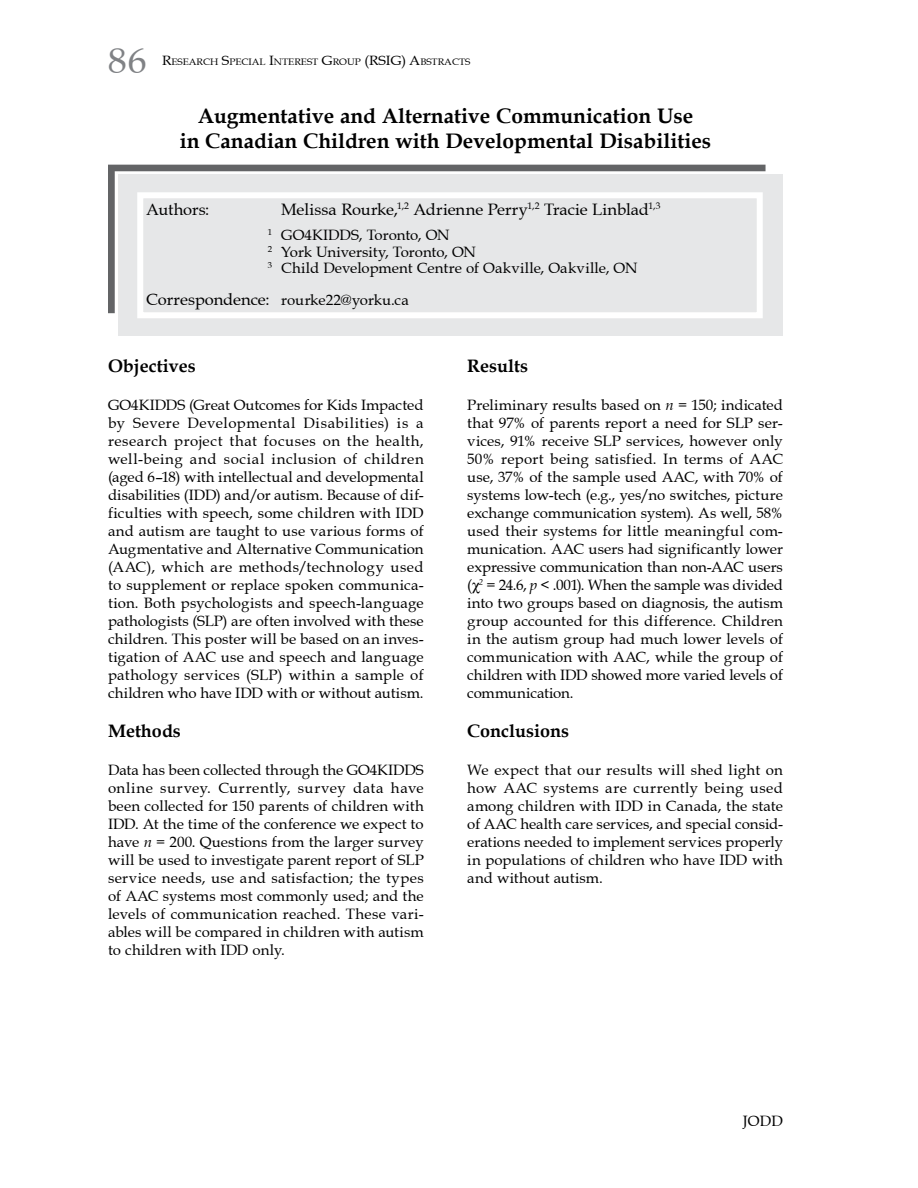
<style>
.page{position:relative;width:918px;height:1188px;background:#fff}
.page>*{position:absolute;margin:0;border:0;box-sizing:border-box;transform-origin:0 0}
.t1{font:36px "Book Antiqua";color:#808285;scale:1.05 1}
.t2{font:700 21px/25.2px "Book Antiqua";color:#000;text-align:center}
.t3{font:700 18px "Book Antiqua";color:#000}
.t4{font:16.5px "Book Antiqua";letter-spacing:-.005em;color:#000}
.t5{font:15px/18px "Book Antiqua";color:#000;text-align:justify}
.t6{font:9.45px "Book Antiqua";color:#000;scale:1.05 1}
.s1{font-size:13.5px}
.s2{font-size:16.5px}
.s3{font-style:italic}
</style>
<div class="page">
<svg style="left:108px;top:165px;width:658px;height:148px;fill:#636466"></svg>
<div style="left:118px;top:174px;width:664px;height:162px;background:#e6e7e8"></div>
<div style="left:137px;top:192px;width:626px;height:126px;border:6px solid #fff"></div>
<h1 class="t1" style="left:108px;top:38px;width:38px">86</h1>
<p class="t6" style="left:162px;top:56px;width:295px"><span class="s1">R</span>ESEARCH <span class="s1">S</span>PECIAL <span class="s1">I</span>NTEREST <span class="s1">G</span>ROUP <span class="s1">(RSIG) A</span>BSTRACTS</p>
<h2 class="t2" style="left:180px;top:103px;width:533px">Augmentative and Alternative Communication Use<br>in Canadian Children with Developmental Disabilities</h2>
<p class="t4" style="left:146px;top:199px;width:65px">Authors:</p>
<p class="t4" style="left:281px;top:199px;width:381px">Melissa Rourke,<sup>1,2</sup> Adrienne Perry<sup>1,2</sup> Tracie Linblad<sup>1,3</sup></p>
<p class="t5" style="left:268px;top:227px;width:371px;line-height:16.5px;text-align:left"><sup>1</sup> GO4KIDDS, Toronto, ON<br><sup>2</sup> York University, Toronto, ON<br><sup>3</sup> Child Development Centre of Oakville, Oakville, ON</p>
<p class="t5" style="left:146px;top:291px;width:264px"><span class="s2">Correspondence:</span> rourke22@yorku.ca</p>
<p class="t3" style="left:108px;top:353px;width:89px">Objectives</p>
<p class="t5" style="left:108px;top:396px;width:317px">GO4KIDDS (Great Outcomes for Kids Impacted by Severe Developmental Disabilities) is a research project that focuses on the health, well-being and social inclusion of children (aged 6–18) with intellectual and developmental disabilities (IDD) and/or autism. Because of dif&shy;ficulties with speech, some children with IDD and autism are taught to use various forms of Augmentative and Alternative Communication (AAC), which are methods/technology used to supplement or replace spoken communica&shy;tion. Both psychologists and speech-language pathologists (SLP) are often involved with these children. This poster will be based on an inves&shy;tigation of AAC use and speech and language pathology services (SLP) within a sample of children who have IDD with or without autism.</p>
<p class="t3" style="left:108px;top:719px;width:74px">Methods</p>
<p class="t5" style="left:108px;top:761px;width:317px">Data has been collected through the GO4KIDDS online survey. Currently, survey data have been collected for 150 parents of children with IDD. At the time of the conference we expect to have <span class="s3">n</span> = 200. Questions from the larger survey will be used to investigate parent report of SLP service needs, use and satisfaction; the types of AAC systems most commonly used; and the levels of communication reached. These vari&shy;ables will be compared in children with autism to children with IDD only.</p>
<p class="t3" style="left:467px;top:353px;width:62px">Results</p>
<p class="t5" style="left:467px;top:396px;width:317px">Preliminary results based on <span class="s3">n</span> = 150; indicated that 97% of parents report a need for SLP ser&shy;vices, 91% receive SLP services, however only 50% report being satisfied. In terms of AAC use, 37% of the sample used AAC, with 70% of systems low-tech (e.g., yes/no switches, picture exchange communication system). As well, 58% used their systems for little meaningful com&shy;munication. AAC users had significantly lower expressive communication than non-AAC users ( <sup>2</sup> = 24.6, <span class="s3">p</span> &lt; .001). When the sample was divided into two groups based on diagnosis, the autism group accounted for this difference. Children in the autism group had much lower levels of communication with AAC, while the group of children with IDD showed more varied levels of communication.</p>
<p class="t3" style="left:467px;top:719px;width:103px">Conclusions</p>
<p class="t5" style="left:467px;top:761px;width:317px">We expect that our results will shed light on how AAC systems are currently being used among children with IDD in Canada, the state of AAC health care services, and special consid&shy;erations needed to implement services properly in populations of children who have IDD with and without autism.</p>
<p class="t5" style="left:743px;top:1112px;width:42px">JODD</p>
</div>
